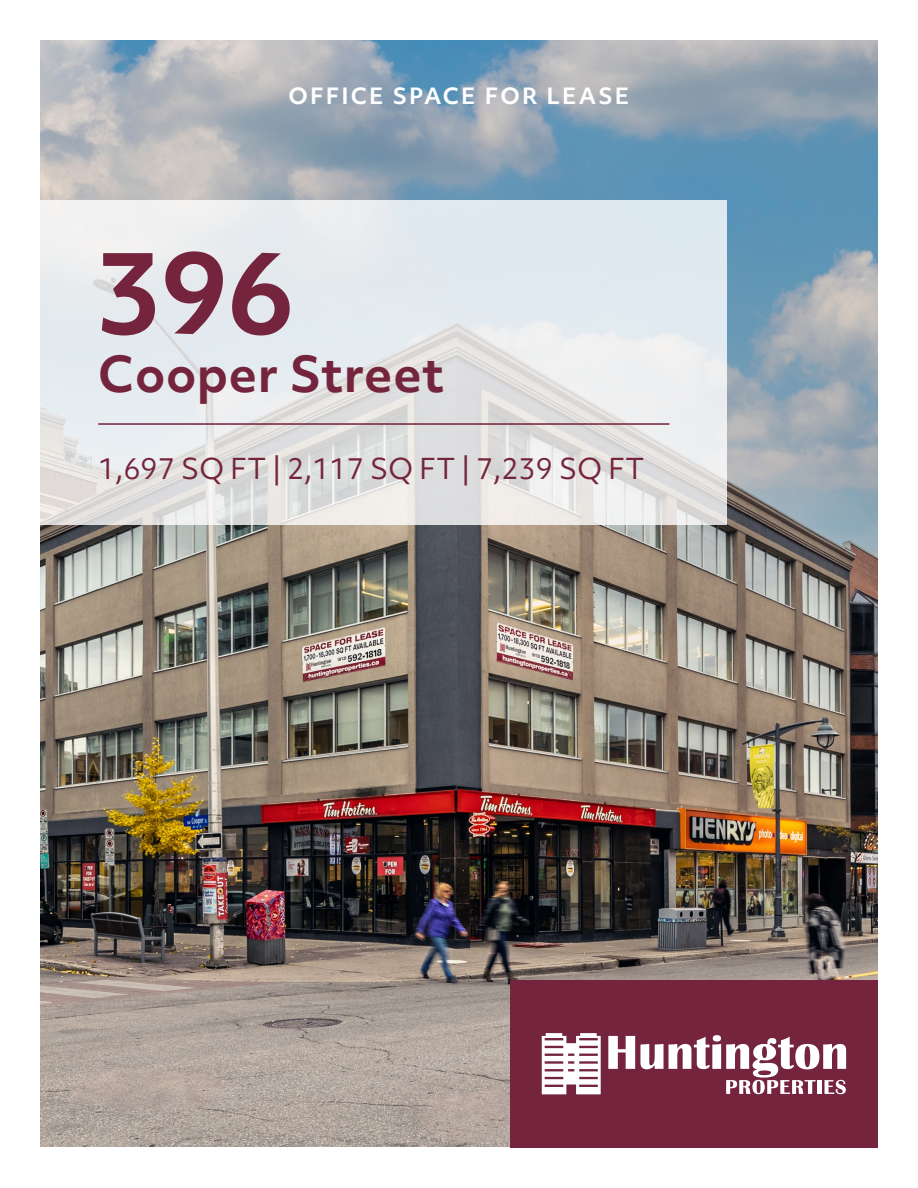
<style>
.page{position:relative;width:918px;height:1188px;background:#fff}
.page>*{position:absolute;margin:0;border:0;box-sizing:border-box;transform-origin:0 0}
.t1{font:700 108.3px "Objektiv Mk 2";color:#74253d}
.t2{font:700 47.55px "Objektiv Mk 2";letter-spacing:.01em;color:#74253d}
.t3{font:27.6px "Objektiv Mk 2";color:#74253d}
.t4{font:700 21.45px "Objektiv Mk 2";letter-spacing:.1em;color:#fff}
</style>
<div class="page">
<img style="left:40px;top:40px;width:838px;height:1107px">
<div style="left:510px;top:980px;width:368px;height:168px;background:#74253d"></div>
<svg style="left:542px;top:1033px;width:59px;height:61px"></svg>
<svg style="left:608px;top:1035px;width:238px;height:59px"></svg>
<svg style="left:40px;top:200px;width:687px;height:324px;background:#e4e7e9"></svg>
<hr style="left:98px;top:423px;width:571px;height:2px;background:#74253d">
<p class="t4" style="left:289px;top:81px;width:342px">OFFICE SPACE FOR LEASE</p>
<p class="t1" style="left:98px;top:216px;width:199px">396</p>
<p class="t2" style="left:98px;top:340px;width:348px">Cooper Street</p>
<p class="t3" style="left:98px;top:449px;width:547px">1,697 SQ FT | 2,117 SQ FT | 7,239 SQ FT</p>
</div>
